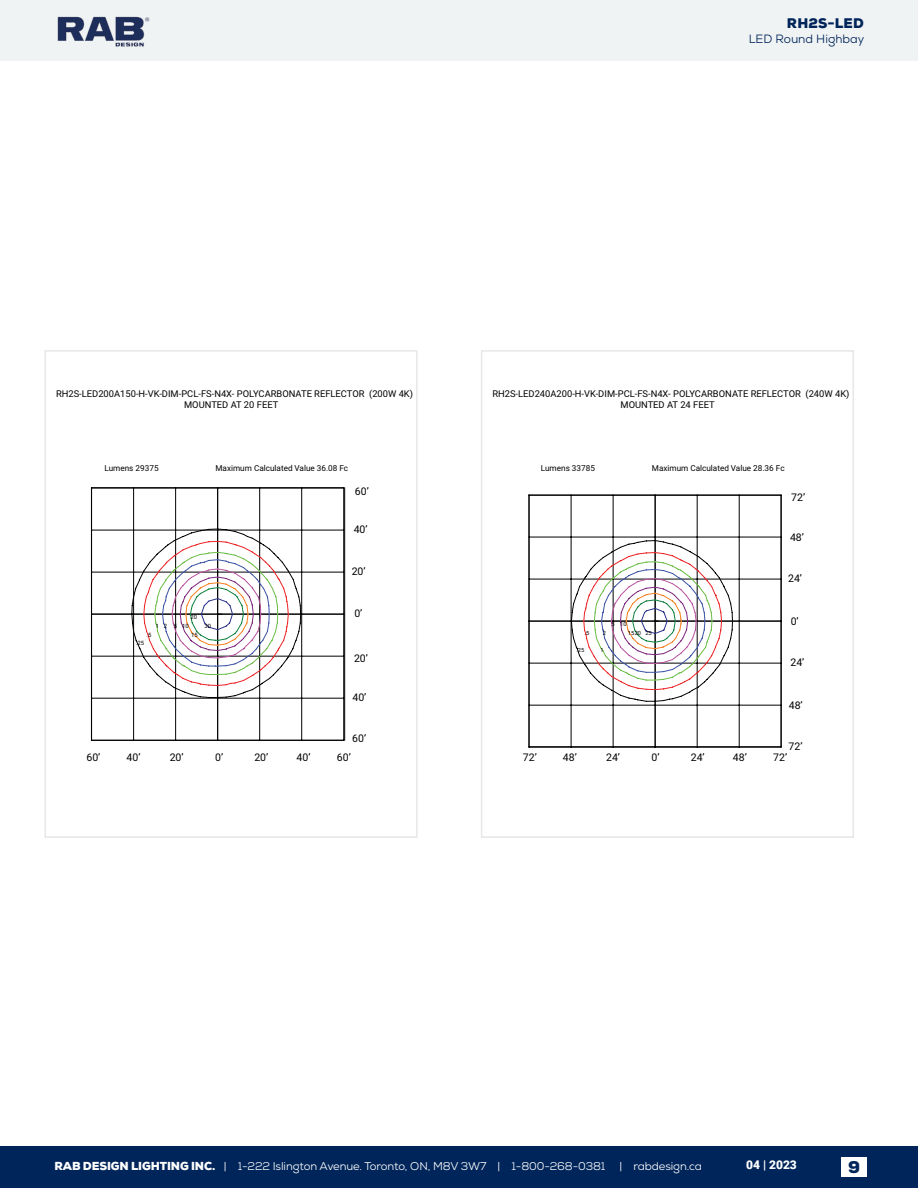
<style>
.page{position:relative;width:918px;height:1188px;background:#fff}
.page>*{position:absolute;margin:0;border:0;box-sizing:border-box;transform-origin:0 0}
.t1{font:900 16.5px "Nexa";color:#00255a}
.t2{font:900 13.5px "Nexa";letter-spacing:.015em;color:#00255a}
.t3{font:12px "Nexa";color:#00255a}
.t4{font:900 12px "Roboto";color:#fff}
.t5{font:11.25px "Nexa";letter-spacing:-.01em;color:#fff}
.t6{font:10.5px "Roboto";color:#000}
.t7{font:9.3px/11.2px "Roboto";color:#000}
.t8{font:8.25px "Roboto";color:#000}
.t9{font:5.85px "Roboto";color:#010101}
.t10{font:5.7px "Roboto";color:#010101}
.s1{font-weight:900}
</style>
<div class="page">
<div style="left:0;top:1147px;width:918px;height:41px;background:#00255a"></div>
<div style="left:0;top:0;width:918px;height:60px;background:#f0f3f4"></div>
<img style="left:57px;top:17px;width:93px;height:30px">
<div style="left:841px;top:1158px;width:26px;height:19px;background:#fff"></div>
<svg style="left:91px;top:487px;width:254px;height:254px"></svg>
<svg style="left:143px;top:541px;width:146px;height:145px"></svg>
<div style="left:45px;top:350px;width:373px;height:488px;border:2px solid #e6e7e8"></div>
<svg style="left:528px;top:494px;width:254px;height:254px"></svg>
<svg style="left:583px;top:552px;width:139px;height:138px"></svg>
<div style="left:481px;top:350px;width:373px;height:488px;border:2px solid #e6e7e8"></div>
<h2 class="t2" style="left:787px;top:14px;width:78px">RH2S-LED</h2>
<p class="t3" style="left:749px;top:31px;width:117px">LED Round Highbay</p>
<p class="t7" style="left:184px;top:388px;width:231px;text-indent:-128px">RH2S-LED200A150-H-VK-DIM-PCL-FS-N4X- POLYCARBONATE REFLECTOR (200W 4K)<br>MOUNTED AT 20 FEET</p>
<p class="t8" style="left:105px;top:462px;width:56px">Lumens 29375</p>
<p class="t8" style="left:215px;top:462px;width:134px">Maximum Calculated Value 36.08 Fc</p>
<p class="t6" style="left:355px;top:484px;width:15px">60’</p>
<p class="t6" style="left:354px;top:522px;width:15px">40’</p>
<p class="t9" style="left:190px;top:613px;width:8px">20</p>
<p class="t9" style="left:156px;top:622px;width:34px">12 510</p>
<p class="t9" style="left:205px;top:622px;width:8px">30</p>
<p class="t9" style="left:147px;top:630px;width:6px">.5</p>
<p class="t9" style="left:136px;top:639px;width:10px">.25</p>
<p class="t9" style="left:191px;top:630px;width:8px">15</p>
<p class="t6" style="left:352px;top:563px;width:15px">20’</p>
<p class="t6" style="left:354px;top:606px;width:10px">0’</p>
<p class="t6" style="left:354px;top:651px;width:15px">20’</p>
<p class="t6" style="left:352px;top:690px;width:15px">40’</p>
<p class="t6" style="left:352px;top:731px;width:15px">60’</p>
<p class="t6" style="left:127px;top:750px;width:15px">40’</p>
<p class="t6" style="left:170px;top:750px;width:15px">20’</p>
<p class="t6" style="left:215px;top:750px;width:10px">0’</p>
<p class="t6" style="left:254px;top:750px;width:15px">20’</p>
<p class="t6" style="left:297px;top:750px;width:15px">40’</p>
<p class="t6" style="left:86px;top:750px;width:15px">60’</p>
<p class="t6" style="left:337px;top:750px;width:15px">60’</p>
<p class="t7" style="left:621px;top:388px;width:231px;text-indent:-128px">RH2S-LED240A200-H-VK-DIM-PCL-FS-N4X- POLYCARBONATE REFLECTOR (240W 4K)<br>MOUNTED AT 24 FEET</p>
<p class="t8" style="left:541px;top:462px;width:56px">Lumens 33785</p>
<p class="t8" style="left:652px;top:462px;width:134px">Maximum Calculated Value 28.36 Fc</p>
<p class="t6" style="left:791px;top:490px;width:15px">72’</p>
<p class="t6" style="left:790px;top:529px;width:15px">48’</p>
<p class="t10" style="left:585px;top:629px;width:6px">.5</p>
<p class="t10" style="left:576px;top:646px;width:9px">.25</p>
<p class="t10" style="left:611px;top:620px;width:17px">5 10</p>
<p class="t10" style="left:603px;top:629px;width:5px">2</p>
<p class="t10" style="left:600px;top:646px;width:5px">1</p>
<p class="t10" style="left:628px;top:629px;width:25px">1520 25</p>
<p class="t6" style="left:788px;top:571px;width:15px">24’</p>
<p class="t6" style="left:791px;top:614px;width:10px">0’</p>
<p class="t6" style="left:790px;top:655px;width:15px">24’</p>
<p class="t6" style="left:789px;top:698px;width:15px">48’</p>
<p class="t6" style="left:789px;top:739px;width:15px">72’</p>
<p class="t6" style="left:523px;top:750px;width:15px">72’</p>
<p class="t6" style="left:773px;top:750px;width:15px">72’</p>
<p class="t6" style="left:563px;top:750px;width:15px">48’</p>
<p class="t6" style="left:606px;top:750px;width:15px">24’</p>
<p class="t6" style="left:652px;top:750px;width:10px">0’</p>
<p class="t6" style="left:691px;top:750px;width:15px">24’</p>
<p class="t6" style="left:733px;top:750px;width:15px">48’</p>
<p class="t5" style="left:54px;top:1159px;width:649px"><span class="s1">RAB DESIGN LIGHTING INC.</span> | 1-222 Islington Avenue. Toronto, ON, M8V 3W7 | 1-800-268-0381 | rabdesign.ca</p>
<p class="t4" style="left:746px;top:1156px;width:52px">04 | 2023</p>
<h1 class="t1" style="left:848px;top:1156px;width:14px">9</h1>
</div>
